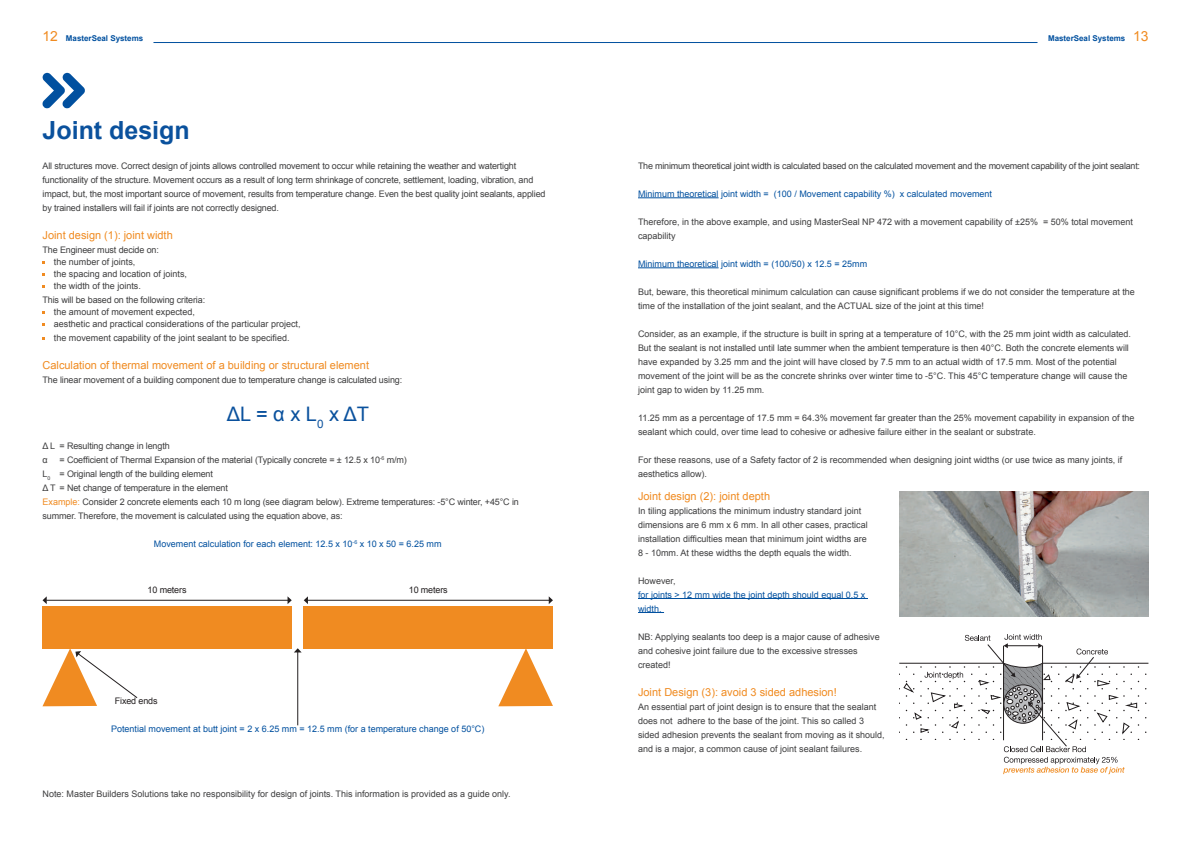
<style>
.page{position:relative;width:1191px;height:842px;background:#fff}
.page>*{position:absolute;margin:0;border:0;box-sizing:border-box;transform-origin:0 0}
.t1{font:700 25px "Arial";color:#0a519d}
.t2{font:20px "Arial";color:#0a519d}
.t3{font:11px "Arial";color:#f08b21}
.t4{font:9px/14px "Arial";color:#3e3e3f}
.t5{font:9px/14px "Arial";color:#01509f}
.t6{font:9px "Arial";letter-spacing:-.025em;color:#3e3e3f}
.t7{font:9px "Arial";letter-spacing:-.015em;color:#231f20}
.t8{font:700 8px "Arial";color:#01509f}
.s1{font-weight:400;font-size:13.9px;color:#f08b21}
.s2{color:#f08b21}
</style>
<div class="page">
<hr style="left:153px;top:42px;width:884px;height:1px;background:#01509f">
<svg style="left:42px;top:73px;width:43px;height:35px"></svg>
<div style="left:43px;top:606px;width:249px;height:43px;background:#f08b21"></div>
<div style="left:304px;top:606px;width:249px;height:43px;background:#f08b21"></div>
<svg style="left:498px;top:649px;width:55px;height:57px"></svg>
<hr style="left:307px;top:600px;width:242px;height:1px;background:#231f20">
<svg style="left:304px;top:596px;width:4px;height:8px"></svg>
<svg style="left:549px;top:596px;width:4px;height:8px"></svg>
<hr style="left:46px;top:600px;width:242px;height:1px;background:#231f20">
<svg style="left:43px;top:596px;width:4px;height:8px"></svg>
<svg style="left:287px;top:596px;width:5px;height:8px"></svg>
<svg style="left:42px;top:648px;width:96px;height:58px"></svg>
<hr style="left:297px;top:652px;width:1px;height:73px;background:#231f20">
<svg style="left:294px;top:648px;width:7px;height:4px"></svg>
<hr style="left:638px;top:197px;width:80px;height:1px;background:#01509f">
<hr style="left:638px;top:267px;width:80px;height:1px;background:#01509f">
<hr style="left:638px;top:598px;width:230px;height:1px;background:#01509f">
<svg style="left:638px;top:612px;width:26px;height:1px"></svg>
<svg style="left:1137px;top:666px;width:10px;height:74px"></svg>
<hr style="left:1042px;top:663px;width:106px;height:1px;background:#231f20">
<svg style="left:899px;top:634px;width:238px;height:140px"></svg>
<img style="left:899px;top:491px;width:249px;height:126px">
<p class="t8" style="left:43px;top:33px;width:102px"><span class="s1">12</span> MasterSeal Systems</p>
<p class="t8" style="left:1048px;top:33px;width:102px">MasterSeal Systems <span class="s1">13</span></p>
<h1 class="t1" style="left:43px;top:114px;width:149px">Joint design</h1>
<p class="t4" style="left:43px;top:159px;width:504px">All structures move. Correct design of joints allows controlled movement to occur while retaining the weather and watertight functionality of the structure. Movement occurs as a result of long term shrinkage of concrete, settlement, loading, vibration, and impact, but, the most important source of movement, results from temperature change. Even the best quality joint sealants, applied by trained installers will fail if joints are not correctly designed.</p>
<p class="t3" style="left:43px;top:228px;width:132px">Joint design (1): joint width</p>
<p class="t4" style="left:54px;top:244px;width:135px;line-height:12px;text-indent:-11px">The Engineer must decide on:<br>the number of joints,<br>the spacing and location of joints, the width of the joints.</p>
<p class="t4" style="left:54px;top:294px;width:248px;line-height:12px;text-indent:-11px">This will be based on the following criteria:<br>the amount of movement expected,<br>aesthetic and practical considerations of the particular project,</p>
<p class="t4" style="left:54px;top:331px;width:237px">the movement capability of the joint sealant to be specified.</p>
<p class="t3" style="left:43px;top:358px;width:328px">Calculation of thermal movement of a building or structural element</p>
<p class="t4" style="left:43px;top:373px;width:361px">The linear movement of a building component due to temperature change is calculated using:</p>
<h2 class="t2" style="left:227px;top:401px;width:144px">ΔL = α x L<sub>0</sub> x ΔT</h2>
<p class="t4" style="left:43px;top:439px;width:129px">Δ L = Resulting change in length α</p>
<p class="t4" style="left:43px;top:453px;width:478px;text-indent:17px">= Coefficient of Thermal Expansion of the material (Typically concrete = ± 12.5 x 10<sup>-6</sup> m/m)<br>L<sub>0</sub> = Original length of the building element<br>Δ T = Net change of temperature in the element<br><span class="s2">Example:</span> Consider 2 concrete elements each 10 m long (see diagram below). Extreme temperatures: -5°C winter, +45°C in summer. Therefore, the movement is calculated using the equation above, as:</p>
<p class="t5" style="left:154px;top:537px;width:289px">Movement calculation for each element: 12.5 x 10<sup>-6</sup> x 10 x 50 = 6.25 mm</p>
<p class="t7" style="left:148px;top:584px;width:40px">10 meters</p>
<p class="t7" style="left:115px;top:695px;width:44px">Fixed ends</p>
<p class="t7" style="left:409px;top:584px;width:40px">10 meters</p>
<p class="t5" style="left:111px;top:722px;width:375px">Potential movement at butt joint = 2 x 6.25 mm = 12.5 mm (for a temperature change of 50°C)</p>
<p class="t4" style="left:43px;top:787px;width:469px">Note: Master Builders Solutions take no responsibility for design of joints. This information is provided as a guide only.</p>
<p class="t6" style="left:638px;top:160px;width:503px">The minimum theoretical joint width is calculated based on the calculated movement and the movement capability of the joint sealant:</p>
<p class="t5" style="left:638px;top:187px;width:355px">Minimum theoretical joint width = (100 / Movement capability %) x calculated movement</p>
<p class="t4" style="left:638px;top:215px;width:496px">Therefore, in the above example, and using MasterSeal NP 472 with a movement capability of ±25% = 50% total movement capability</p>
<p class="t5" style="left:638px;top:257px;width:231px">Minimum theoretical joint width = (100/50) x 12.5 = 25mm</p>
<p class="t4" style="left:638px;top:285px;width:498px">But, beware, this theoretical minimum calculation can cause significant problems if we do not consider the temperature at the time of the installation of the joint sealant, and the ACTUAL size of the joint at this time!</p>
<p class="t4" style="left:638px;top:327px;width:494px">Consider, as an example, if the structure is built in spring at a temperature of 10°C, with the 25 mm joint width as calculated.<br>But the sealant is not installed until late summer when the ambient temperature is then 40°C. Both the concrete elements will have expanded by 3.25 mm and the joint will have closed by 7.5 mm to an actual width of 17.5 mm. Most of the potential movement of the joint will be as the concrete shrinks over winter time to -5°C. This 45°C temperature change will cause the joint gap to widen by 11.25 mm.</p>
<p class="t4" style="left:638px;top:411px;width:498px">11.25 mm as a percentage of 17.5 mm = 64.3% movement far greater than the 25% movement capability in expansion of the sealant which could, over time lead to cohesive or adhesive failure either in the sealant or substrate.</p>
<p class="t4" style="left:638px;top:453px;width:486px">For these reasons, use of a Safety factor of 2 is recommended when designing joint widths (or use twice as many joints, if aesthetics allow).</p>
<p class="t3" style="left:638px;top:488px;width:134px">Joint design (2): joint depth</p>
<p class="t4" style="left:638px;top:503px;width:231px">In tiling applications the minimum industry standard joint dimensions are 6 mm x 6 mm. In all other cases, practical installation difficulties mean that minimum joint widths are 8 - 10mm. At these widths the depth equals the width.</p>
<p class="t4" style="left:638px;top:573px;width:39px">However,</p>
<p class="t5" style="left:638px;top:587px;width:229px">for joints &gt; 12 mm wide the joint depth should equal 0.5 x width.</p>
<p class="t4" style="left:638px;top:629px;width:243px">NB: Applying sealants too deep is a major cause of adhesive and cohesive joint failure due to the excessive stresses created!</p>
<p class="t3" style="left:638px;top:684px;width:200px">Joint Design (3): avoid 3 sided adhesion!</p>
<p class="t4" style="left:638px;top:699px;width:248px">An essential part of joint design is to ensure that the sealant does not adhere to the base of the joint. This so called 3 sided adhesion prevents the sealant from moving as it should, and is a major, a common cause of joint sealant failures.</p>
</div>
